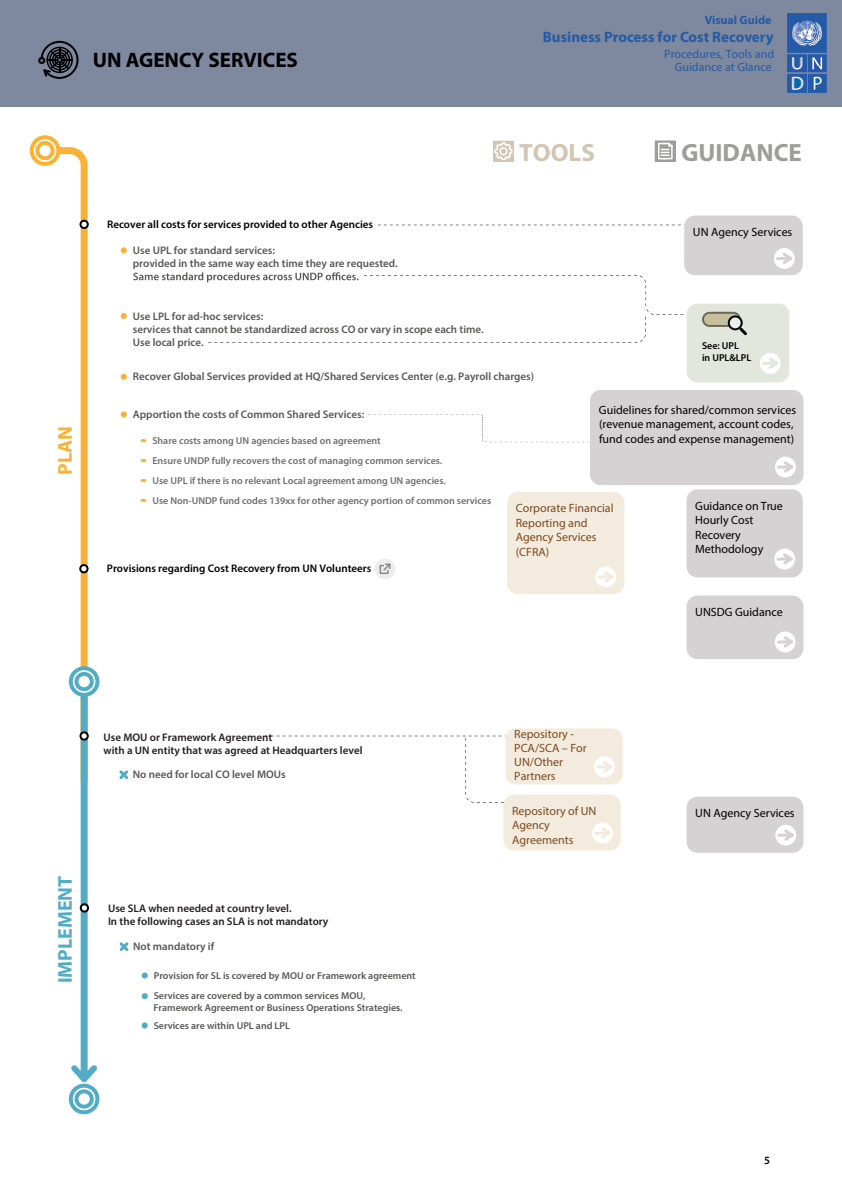
<style>
.page{position:relative;width:842px;height:1191px;background:#fff}
.page>*{position:absolute;margin:0;border:0;box-sizing:border-box;transform-origin:0 0}
.t1{font:700 25px "Myriad Pro";color:#9d9d9c}
.t2{font:700 25px "Myriad Pro";color:#d1c5b3}
.t3{font:700 21px "Myriad Pro";color:#000}
.t4{font:700 20px "Myriad Pro";color:#53acc5}
.t5{font:700 20px "Myriad Pro";color:#f9b234}
.t6{font:700 15px "Myriad Pro";color:#255ba4}
.t7{font:12px/14.4px "Myriad Pro";color:#000}
.t8{font:12px/14.4px "Myriad Pro";color:#7c481e}
.t9{font:12px "Myriad Pro";color:#255ba4}
.t10{font:700 12px "Myriad Pro";color:#255ba4}
.t11{font:600 11px/13px "Myriad Pro";color:#575756}
.t12{font:600 11px/13px "Myriad Pro";color:#231f20}
.t13{font:600 11px "Myriad Pro";color:#000}
.t14{font:600 10px/20px "Myriad Pro";color:#706f6f}
.t15{font:600 10px/20px "Myriad Pro";color:#575756}
.t16{font:600 10px/12px "Myriad Pro";color:#000}
</style>
<div class="page">
<div style="left:684px;top:215px;width:119px;height:60px;background:#d4d2d2;border-radius:11px"></div>
<div style="left:774px;top:248px;width:21px;height:21px;background:#fff;border-radius:50%"></div>
<svg style="left:776px;top:253px;width:16px;height:11px"></svg>
<div style="left:0;top:0;width:842px;height:107px;background:#7e89a0"></div>
<img style="left:788px;top:14px;width:38px;height:79px">
<div style="left:81px;top:678px;width:7px;height:403px;background:#53acc5;border-radius:4px"></div>
<div style="left:687px;top:595px;width:116px;height:64px;background:#d4d2d2;border-radius:11px"></div>
<div style="left:687px;top:489px;width:116px;height:88px;background:#d4d2d2;border-radius:11px"></div>
<div style="left:505px;top:728px;width:118px;height:56px;background:#f3ecde;border-radius:11px"></div>
<div style="left:687px;top:796px;width:116px;height:56px;background:#d4d2d2;border-radius:11px"></div>
<svg style="left:38px;top:41px;width:41px;height:38px"></svg>
<div style="left:687px;top:304px;width:102px;height:78px;background:#e2e7dd;border-radius:11px"></div>
<svg style="left:702px;top:312px;width:45px;height:23px"></svg>
<svg style="left:119px;top:770px;width:9px;height:9px"></svg>
<svg style="left:69px;top:1065px;width:30px;height:49px"></svg>
<svg style="left:121px;top:247px;width:6px;height:6px"></svg>
<svg style="left:121px;top:313px;width:6px;height:6px"></svg>
<svg style="left:121px;top:374px;width:6px;height:6px"></svg>
<svg style="left:493px;top:141px;width:21px;height:21px"></svg>
<svg style="left:655px;top:140px;width:21px;height:22px"></svg>
<svg style="left:121px;top:411px;width:6px;height:6px"></svg>
<div style="left:507px;top:492px;width:117px;height:102px;background:#f3ecde;border-radius:11px"></div>
<svg style="left:141px;top:439px;width:5px;height:3px"></svg>
<svg style="left:141px;top:459px;width:5px;height:3px"></svg>
<svg style="left:141px;top:479px;width:5px;height:3px"></svg>
<svg style="left:141px;top:499px;width:5px;height:3px"></svg>
<div style="left:503px;top:794px;width:118px;height:56px;background:#f3ecde;border-radius:11px"></div>
<svg style="left:265px;top:735px;width:241px;height:67px"></svg>
<svg style="left:80px;top:903px;width:9px;height:9px"></svg>
<svg style="left:120px;top:942px;width:9px;height:9px"></svg>
<svg style="left:142px;top:972px;width:6px;height:6px"></svg>
<svg style="left:142px;top:993px;width:6px;height:6px"></svg>
<svg style="left:142px;top:1022px;width:6px;height:6px"></svg>
<div style="left:590px;top:390px;width:213px;height:95px;background:#d4d2d2;border-radius:11px"></div>
<svg style="left:368px;top:414px;width:221px;height:28px"></svg>
<svg style="left:378px;top:225px;width:303px;height:1px"></svg>
<svg style="left:133px;top:272px;width:554px;height:70px"></svg>
<svg style="left:30px;top:135px;width:69px;height:648px"></svg>
<div style="left:375px;top:558px;width:20px;height:21px;background:#ededed;border-radius:50%"></div>
<svg style="left:380px;top:563px;width:10px;height:11px"></svg>
<div style="left:760px;top:353px;width:21px;height:21px;background:#fff;border-radius:50%"></div>
<svg style="left:762px;top:357px;width:16px;height:12px"></svg>
<div style="left:775px;top:631px;width:21px;height:21px;background:#fff;border-radius:50%"></div>
<svg style="left:777px;top:636px;width:16px;height:11px"></svg>
<div style="left:774px;top:548px;width:21px;height:21px;background:#fff;border-radius:50%"></div>
<svg style="left:776px;top:553px;width:17px;height:12px"></svg>
<div style="left:595px;top:566px;width:21px;height:21px;background:#fff;border-radius:50%"></div>
<svg style="left:597px;top:571px;width:17px;height:11px"></svg>
<div style="left:594px;top:756px;width:21px;height:21px;background:#fff;border-radius:50%"></div>
<svg style="left:596px;top:761px;width:17px;height:11px"></svg>
<div style="left:775px;top:824px;width:21px;height:21px;background:#fff;border-radius:50%"></div>
<svg style="left:777px;top:829px;width:17px;height:12px"></svg>
<div style="left:592px;top:822px;width:21px;height:21px;background:#fff;border-radius:50%"></div>
<svg style="left:594px;top:827px;width:17px;height:11px"></svg>
<div style="left:775px;top:456px;width:21px;height:21px;background:#fff;border-radius:50%"></div>
<svg style="left:777px;top:461px;width:16px;height:12px"></svg>
<p class="t10" style="left:705px;top:12px;width:68px">Visual Guide</p>
<p class="t9" style="left:664px;top:47px;width:111px">Procedures, Tools and</p>
<h3 class="t6" style="left:543px;top:27px;width:232px">Business Process for Cost Recovery</h3>
<h2 class="t3" style="left:93px;top:46px;width:207px">UN AGENCY SERVICES</h2>
<p class="t9" style="left:675px;top:59px;width:99px">Guidance at Glance</p>
<h3 class="t5" style="left:52px;top:474px;width:50px;rotate:-90deg">PLAN</h3>
<p class="t13" style="left:107px;top:217px;width:268px">Recover all costs for services provided to other Agencies</p>
<p class="t11" style="left:133px;top:244px;width:267px">Use UPL for standard services:<br>provided in the same way each time they are requested.</p>
<p class="t11" style="left:133px;top:309px;width:352px">Use LPL for ad-hoc services:<br>services that cannot be standardized across CO or vary in scope each time.<br>Use local price.</p>
<h1 class="t2" style="left:519px;top:136px;width:77px">TOOLS</h1>
<h1 class="t1" style="left:681px;top:136px;width:122px">GUIDANCE</h1>
<p class="t7" style="left:693px;top:224px;width:101px">UN Agency Services</p>
<p class="t16" style="left:702px;top:339px;width:51px">See: UPL<br>in UPL&amp;LPL</p>
<p class="t11" style="left:133px;top:369px;width:403px">Recover Global Services provided at HQ/Shared Services Center (e.g. Payroll charges)</p>
<p class="t11" style="left:133px;top:407px;width:233px">Apportion the costs of Common Shared Services:</p>
<p class="t14" style="left:152px;top:430px;width:340px">Share costs among UN agencies based on agreement<br>Ensure UNDP fully recovers the cost of managing common services.<br>Use UPL if there is no relevant Local agreement among UN agencies.<br>Use Non-UNDP fund codes 139xx for other agency portion of common services</p>
<p class="t13" style="left:107px;top:561px;width:266px">Provisions regarding Cost Recovery from UN Volunteers</p>
<p class="t7" style="left:599px;top:402px;width:199px">Guidelines for shared/common services (revenue management, account codes, fund codes and expense management)</p>
<p class="t8" style="left:516px;top:501px;width:99px">Corporate Financial<br>Reporting and<br>Agency Services (CFRA)</p>
<p class="t7" style="left:695px;top:498px;width:89px">Guidance on True<br>Hourly Cost<br>Recovery<br>Methodology</p>
<p class="t7" style="left:695px;top:604px;width:89px">UNSDG Guidance</p>
<p class="t12" style="left:104px;top:730px;width:260px">Use MOU or Framework Agreement<br>with a UN entity that was agreed at Headquarters level</p>
<p class="t11" style="left:133px;top:767px;width:154px">No need for local CO level MOUs</p>
<h3 class="t4" style="left:52px;top:983px;width:109px;rotate:-90deg">IMPLEMENT</h3>
<p class="t12" style="left:108px;top:901px;width:222px">Use SLA when needed at country level.<br>In the following cases an SLA is not mandatory</p>
<p class="t11" style="left:133px;top:939px;width:83px">Not mandatory if</p>
<p class="t15" style="left:154px;top:965px;width:264px">Provision for SL is covered by MOU or Framework agreement<br>Services are covered by a common services MOU,</p>
<p class="t15" style="left:396px;top:995px;width:4px">.</p>
<p class="t15" style="left:154px;top:1015px;width:138px">Services are within UPL and LPL</p>
<p class="t15" style="left:153px;top:997px;width:251px">Framework Agreement or Business Operations Strategies.</p>
<p class="t8" style="left:514px;top:726px;width:74px">Repository -<br>PCA/SCA – For<br>UN/Other<br>Partners</p>
<p class="t8" style="left:512px;top:803px;width:86px">Repository of UN<br>Agency<br>Agreements</p>
<p class="t7" style="left:695px;top:805px;width:101px">UN Agency Services</p>
<p class="t13" style="left:764px;top:1153px;width:7px">5</p>
</div>
